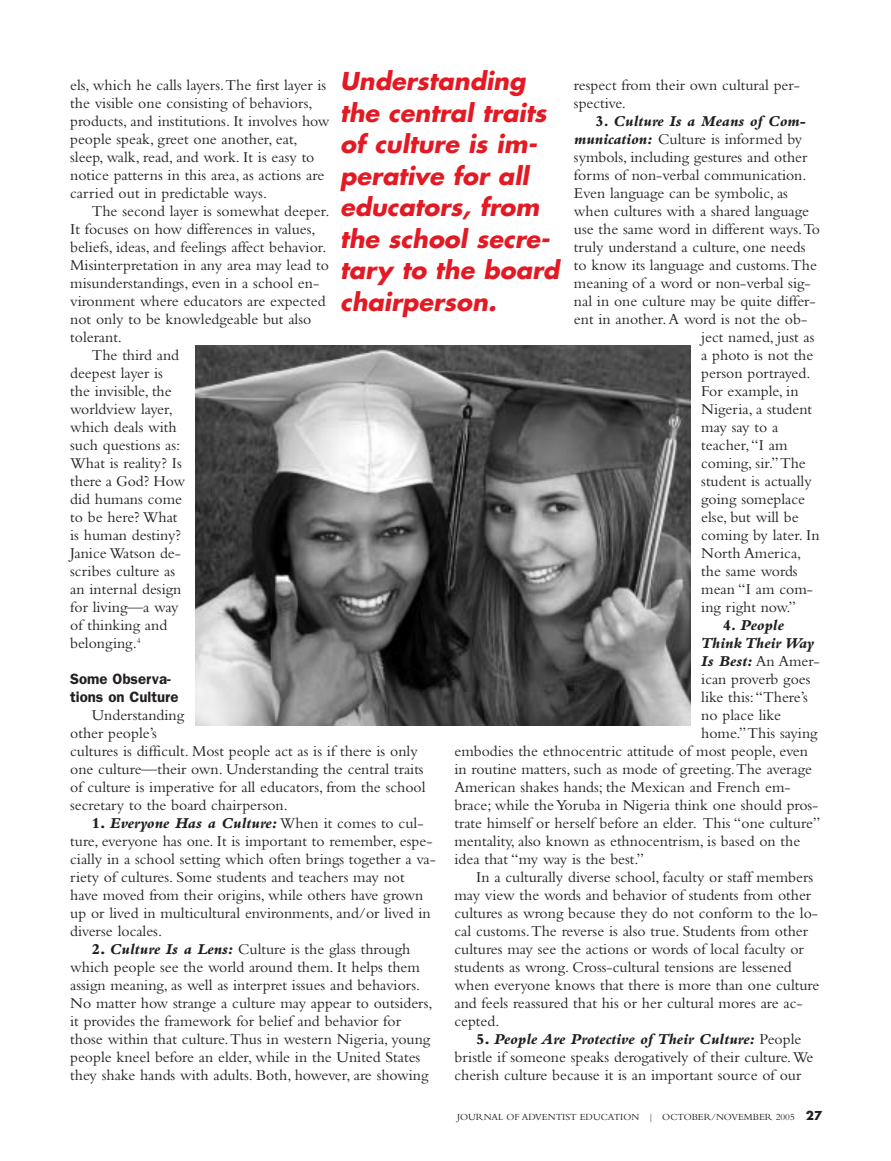
<style>
.page{position:relative;width:891px;height:1161px;background:#fff}
.page>*{position:absolute;margin:0;border:0;box-sizing:border-box;transform-origin:0 0}
.t1{font:italic 700 24px/31.5px "Futura";color:#e31923}
.t2{font:15.75px/18px "Bembo";color:#231f1f}
.t3{font:italic 800 15.75px "Bembo";color:#231f1f}
.t4{font:600 15px/18px "Franklin Gothic";color:#231f1f}
.t5{font:9.75px "Bembo";color:#231f1f}
.s1{font-weight:800}
.s2{font-weight:800;font-style:italic}
.s3{font-style:normal}
.s4{font-weight:400;font-style:normal}
.s5{font-family:"Futura";font-weight:700;font-size:12px}
</style>
<div class="page">
<svg style="left:195px;top:345px;width:496px;height:381px;background:#696969"></svg>
<h1 class="t1" style="left:340px;top:67px;width:225px">Understanding the central traits of culture is im&shy;perative for all educators, from the school secre&shy;tary to the board chairperson.</h1>
<p class="t2" style="left:70px;top:78px;width:261px">els, which he calls layers.The first layer is the visible one consisting of behaviors, products, and institutions. It involves how people speak, greet one another, eat, sleep, walk, read, and work. It is easy to notice patterns in this area, as actions are carried out in predictable ways.</p>
<p class="t2" style="left:92px;top:204px;width:239px">The second layer is somewhat deeper.</p>
<p class="t2" style="left:70px;top:222px;width:247px">It focuses on how differences in values,</p>
<p class="t2" style="left:70px;top:240px;width:258px">beliefs, ideas, and feelings affect behavior.</p>
<p class="t2" style="left:70px;top:258px;width:260px">Misinterpretation in any area may lead to</p>
<p class="t2" style="left:70px;top:276px;width:251px">misunderstandings, even in a school en-</p>
<p class="t2" style="left:70px;top:294px;width:257px">vironment where educators are expected</p>
<p class="t2" style="left:70px;top:312px;width:243px">not only to be knowledgeable but also</p>
<p class="t2" style="left:70px;top:330px;width:53px">tolerant.</p>
<p class="t2" style="left:92px;top:348px;width:89px">The third and</p>
<p class="t2" style="left:70px;top:366px;width:94px">deepest layer is</p>
<p class="t2" style="left:70px;top:384px;width:103px">the invisible, the</p>
<p class="t2" style="left:70px;top:402px;width:104px">worldview layer,</p>
<p class="t2" style="left:70px;top:420px;width:108px">which deals with</p>
<p class="t2" style="left:70px;top:438px;width:112px">such questions as:</p>
<p class="t2" style="left:70px;top:456px;width:113px">What is reality? Is</p>
<p class="t2" style="left:70px;top:474px;width:116px">there a God? How</p>
<p class="t2" style="left:70px;top:492px;width:113px">did humans come</p>
<p class="t2" style="left:70px;top:510px;width:109px">to be here? What</p>
<p class="t2" style="left:70px;top:528px;width:112px">is human destiny?</p>
<p class="t2" style="left:70px;top:546px;width:112px">Janice Watson de-</p>
<p class="t2" style="left:70px;top:564px;width:107px">scribes culture as</p>
<p class="t2" style="left:70px;top:582px;width:113px">an internal design</p>
<p class="t2" style="left:70px;top:600px;width:110px">for living—a way</p>
<p class="t2" style="left:70px;top:618px;width:99px">of thinking and</p>
<p class="t2" style="left:70px;top:636px;width:72px">belonging.<sup>4</sup></p>
<p class="t4" style="left:70px;top:671px;width:110px">Some Observa&shy;tions on Culture</p>
<p class="t2" style="left:70px;top:708px;width:357px;text-indent:22px">Understanding<br>other people’s<br>cultures is difficult. Most people act as is if there is only one culture—their own. Understanding the central traits of culture is imperative for all educators, from the school secretary to the board chairperson.</p>
<p class="t2" style="left:70px;top:816px;width:367px;text-indent:22px"><span class="s1">1.</span> <span class="s2">Everyone Has a Culture:</span> When it comes to cul&shy;ture, everyone has one. It is important to remember, espe&shy;cially in a school setting which often brings together a va&shy;riety of cultures. Some students and teachers may not have moved from their origins, while others have grown up or lived in multicultural environments, and/or lived in diverse locales.</p>
<p class="t2" style="left:70px;top:942px;width:364px;text-indent:22px"><span class="s1">2.</span> <span class="s2">Culture Is a Lens:</span> Culture is the glass through which people see the world around them. It helps them assign meaning, as well as interpret issues and behaviors.<br>No matter how strange a culture may appear to outsiders, it provides the framework for belief and behavior for those within that culture.Thus in western Nigeria, young people kneel before an elder, while in the United States they shake hands with adults. Both, however, are showing</p>
<p class="t2" style="left:574px;top:78px;width:227px">respect from their own cultural per&shy;spective.</p>
<p class="t3" style="left:596px;top:115px;width:212px"><span class="s3">3</span>. Culture Is a Means of Com-</p>
<p class="t2" style="left:574px;top:132px;width:230px"><span class="s2">munication:</span> Culture is informed by</p>
<p class="t2" style="left:574px;top:150px;width:235px">symbols, including gestures and other</p>
<p class="t2" style="left:574px;top:168px;width:234px">forms of non-verbal communication.</p>
<p class="t2" style="left:574px;top:186px;width:216px">Even language can be symbolic, as</p>
<p class="t2" style="left:574px;top:204px;width:237px">when cultures with a shared language</p>
<p class="t2" style="left:574px;top:222px;width:248px">use the same word in different ways.To</p>
<p class="t2" style="left:574px;top:240px;width:233px">truly understand a culture, one needs</p>
<p class="t2" style="left:574px;top:258px;width:245px">to know its language and customs.The</p>
<p class="t2" style="left:574px;top:276px;width:238px">meaning of a word or non-verbal sig-</p>
<p class="t2" style="left:574px;top:294px;width:243px">nal in one culture may be quite differ-</p>
<p class="t2" style="left:574px;top:312px;width:235px">ent in another.A word is not the ob-</p>
<p class="t2" style="left:701px;top:330px;width:115px">ject named, just as</p>
<p class="t2" style="left:701px;top:348px;width:114px">a photo is not the</p>
<p class="t2" style="left:701px;top:366px;width:111px">person portrayed.</p>
<p class="t2" style="left:701px;top:384px;width:99px">For example, in</p>
<p class="t2" style="left:701px;top:402px;width:112px">Nigeria, a student</p>
<p class="t2" style="left:701px;top:420px;width:79px">may say to a</p>
<p class="t2" style="left:701px;top:438px;width:88px">teacher,“I am</p>
<p class="t2" style="left:701px;top:456px;width:106px">coming, sir.”The</p>
<p class="t2" style="left:701px;top:474px;width:112px">student is actually</p>
<p class="t2" style="left:701px;top:492px;width:105px">going someplace</p>
<p class="t2" style="left:701px;top:510px;width:99px">else, but will be</p>
<p class="t2" style="left:701px;top:528px;width:120px">coming by later. In</p>
<p class="t2" style="left:701px;top:546px;width:102px">North America,</p>
<p class="t2" style="left:701px;top:564px;width:98px">the same words</p>
<p class="t2" style="left:701px;top:582px;width:113px">mean “I am com-</p>
<p class="t2" style="left:701px;top:600px;width:96px">ing right now.”</p>
<p class="t3" style="left:723px;top:619px;width:62px"><span class="s3">4</span>. People</p>
<p class="t3" style="left:701px;top:637px;width:115px">Think Their Way</p>
<p class="t3" style="left:701px;top:655px;width:120px">Is Best: <span class="s4">An Amer-</span></p>
<p class="t2" style="left:701px;top:672px;width:111px">ican proverb goes</p>
<p class="t2" style="left:701px;top:690px;width:108px">like this:“There’s</p>
<p class="t2" style="left:701px;top:708px;width:81px">no place like</p>
<p class="t2" style="left:701px;top:726px;width:118px">home.”This saying</p>
<p class="t2" style="left:455px;top:744px;width:355px">embodies the ethnocentric attitude of most people, even</p>
<p class="t2" style="left:455px;top:762px;width:359px">in routine matters, such as mode of greeting.The average</p>
<p class="t2" style="left:455px;top:780px;width:338px">American shakes hands; the Mexican and French em-</p>
<p class="t2" style="left:455px;top:798px;width:366px">brace; while the Yoruba in Nigeria think one should pros-</p>
<p class="t2" style="left:455px;top:816px;width:367px">trate himself or herself before an elder. This “one culture”</p>
<p class="t2" style="left:455px;top:834px;width:347px">mentality, also known as ethnocentrism, is based on the</p>
<p class="t2" style="left:455px;top:852px;width:191px">idea that “my way is the best.”</p>
<p class="t2" style="left:476px;top:870px;width:339px">In a culturally diverse school, faculty or staff members</p>
<p class="t2" style="left:455px;top:888px;width:358px">may view the words and behavior of students from other</p>
<p class="t2" style="left:455px;top:906px;width:365px">cultures as wrong because they do not conform to the lo-</p>
<p class="t2" style="left:455px;top:924px;width:355px">cal customs.The reverse is also true. Students from other</p>
<p class="t2" style="left:455px;top:942px;width:351px">cultures may see the actions or words of local faculty or</p>
<p class="t2" style="left:455px;top:960px;width:339px">students as wrong. Cross-cultural tensions are lessened</p>
<p class="t2" style="left:455px;top:978px;width:366px">when everyone knows that there is more than one culture</p>
<p class="t2" style="left:455px;top:996px;width:350px">and feels reassured that his or her cultural mores are ac-</p>
<p class="t2" style="left:455px;top:1014px;width:46px">cepted.</p>
<p class="t2" style="left:455px;top:1032px;width:360px;text-indent:22px"><span class="s1">5.</span> <span class="s2">People Are Protective of Their Culture:</span> People bristle if someone speaks derogatively of their culture.We cherish culture because it is an important source of our</p>
<p class="t5" style="left:457px;top:1113px;width:367px">JOURNAL OF ADVENTIST EDUCATION | OCTOBER/NOVEMBER 2005 <span class="s5">27</span></p>
</div>
